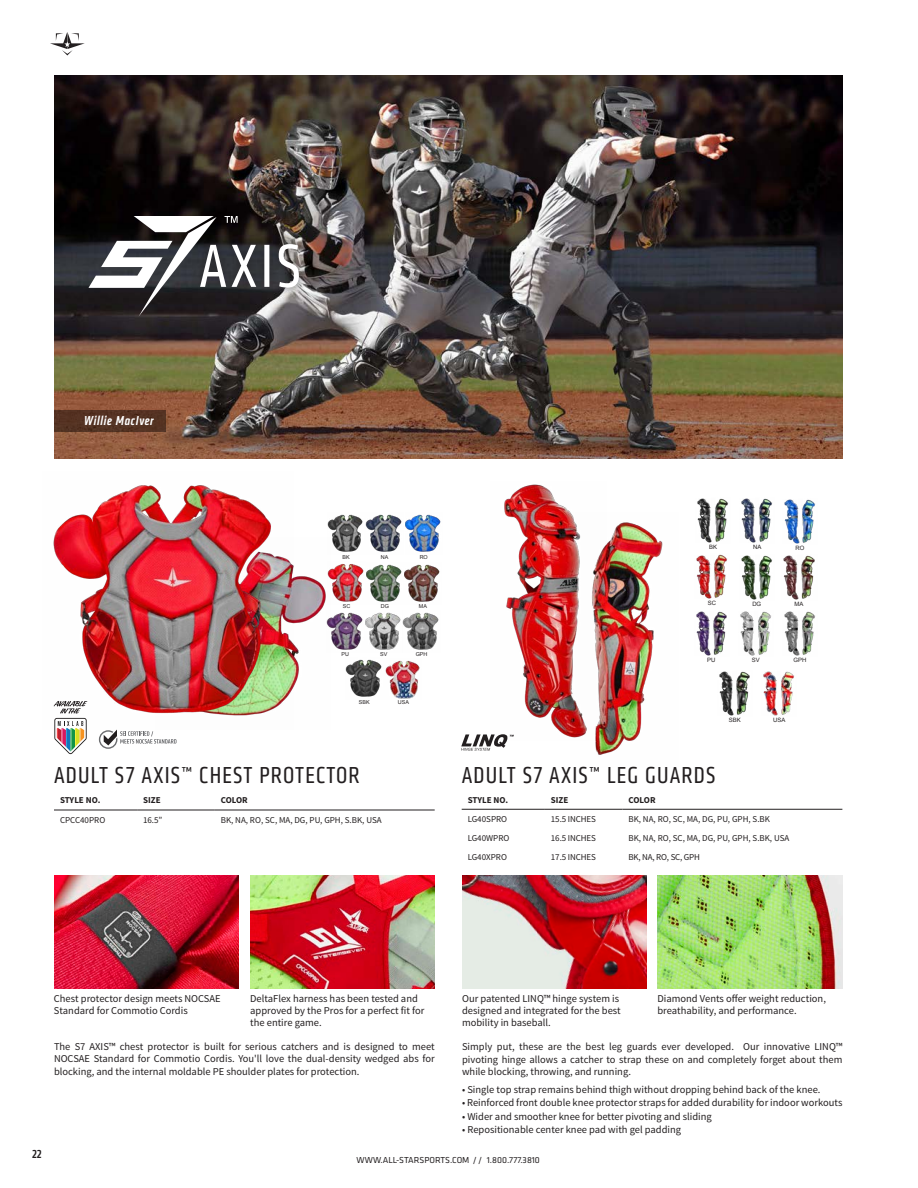
<style>
.page{position:relative;width:918px;height:1188px;background:#fff}
.page>*{position:absolute;margin:0;border:0;box-sizing:border-box;transform-origin:0 0}
.t1{font:24px "Klavika Condensed";letter-spacing:.05em;color:#231f20}
.t2{font:italic 500 13.5px "Klavika Condensed";letter-spacing:.05em;color:#fff}
.t3{font:500 12px "Klavika Condensed";color:#231f20}
.t4{font:10.5px/12px "Source Sans Pro";color:#231f20}
.t5{font:9px "Source Sans Pro";color:#231f20}
.t6{font:9px "Klavika";color:#231f20}
.t7{font:700 9px "Source Sans Pro";color:#231f20}
.t8{font:9px "Source Sans Pro";letter-spacing:-.02em;color:#231f20}
.t9{font:6px "Arial";color:#231f20}
.t10{font:5.4px "Arial";color:#231f20}
</style>
<div class="page">
<svg style="left:50px;top:32px;width:35px;height:23px"></svg>
<img style="left:294px;top:572px;width:34px;height:114px">
<img style="left:53px;top:485px;width:241px;height:245px">
<svg style="left:461px;top:734px;width:46px;height:17px"></svg>
<svg style="left:99px;top:730px;width:78px;height:19px"></svg>
<svg style="left:54px;top:701px;width:33px;height:53px"></svg>
<hr style="left:54px;top:810px;width:83px;height:1px;background:#231f20">
<hr style="left:137px;top:810px;width:78px;height:1px;background:#231f20">
<hr style="left:215px;top:810px;width:220px;height:1px;background:#231f20">
<hr style="left:462px;top:809px;width:83px;height:1px;background:#231f20">
<hr style="left:545px;top:809px;width:78px;height:1px;background:#231f20">
<hr style="left:623px;top:809px;width:219px;height:1px;background:#231f20">
<img style="left:54px;top:76px;width:789px;height:383px">
<img style="left:490px;top:484px;width:81px;height:257px">
<img style="left:571px;top:513px;width:92px;height:242px">
<img style="left:462px;top:875px;width:185px;height:114px">
<img style="left:54px;top:875px;width:185px;height:114px">
<img style="left:657px;top:875px;width:185px;height:114px">
<img style="left:250px;top:875px;width:185px;height:114px">
<img style="left:697px;top:499px;width:14px;height:43px">
<img style="left:711px;top:498px;width:17px;height:44px">
<img style="left:741px;top:499px;width:14px;height:43px">
<img style="left:755px;top:498px;width:17px;height:44px">
<img style="left:740px;top:612px;width:14px;height:43px">
<img style="left:754px;top:611px;width:17px;height:44px">
<img style="left:784px;top:500px;width:14px;height:43px">
<img style="left:798px;top:499px;width:17px;height:45px">
<img style="left:784px;top:612px;width:14px;height:43px">
<img style="left:798px;top:611px;width:17px;height:45px">
<img style="left:696px;top:555px;width:15px;height:44px">
<img style="left:711px;top:554px;width:16px;height:44px">
<img style="left:719px;top:672px;width:14px;height:43px">
<img style="left:733px;top:671px;width:17px;height:44px">
<img style="left:741px;top:556px;width:14px;height:43px">
<img style="left:755px;top:555px;width:17px;height:45px">
<img style="left:783px;top:556px;width:15px;height:43px">
<img style="left:798px;top:555px;width:17px;height:44px">
<img style="left:696px;top:612px;width:14px;height:43px">
<img style="left:710px;top:611px;width:17px;height:44px">
<img style="left:763px;top:672px;width:14px;height:43px">
<img style="left:777px;top:671px;width:17px;height:44px">
<img style="left:327px;top:514px;width:75px;height:38px">
<img style="left:405px;top:514px;width:36px;height:38px">
<img style="left:328px;top:564px;width:112px;height:38px">
<img style="left:327px;top:610px;width:112px;height:42px">
<img style="left:346px;top:659px;width:74px;height:40px">
<div style="left:191px;top:235px;width:118px;height:62px;background:#231f20;opacity:.75"></div>
<svg style="left:88px;top:216px;width:211px;height:101px"></svg>
<div style="left:54px;top:411px;width:112px;height:21px;background:#543323"></div>
<p class="t2" style="left:84px;top:413px;width:71px">Willie MacIver</p>
<p class="t9" style="left:709px;top:543px;width:9px">BK</p>
<p class="t9" style="left:753px;top:543px;width:10px">NA</p>
<p class="t9" style="left:796px;top:544px;width:10px">RO</p>
<p class="t10" style="left:342px;top:553px;width:9px">BK</p>
<p class="t10" style="left:381px;top:553px;width:9px">NA</p>
<p class="t10" style="left:420px;top:554px;width:10px">RO</p>
<p class="t10" style="left:343px;top:603px;width:9px">SC</p>
<p class="t10" style="left:381px;top:603px;width:10px">DG</p>
<p class="t10" style="left:419px;top:603px;width:10px">MA</p>
<p class="t9" style="left:708px;top:599px;width:10px">SC</p>
<p class="t9" style="left:752px;top:600px;width:10px">DG</p>
<p class="t9" style="left:795px;top:600px;width:10px">MA</p>
<p class="t10" style="left:342px;top:651px;width:9px">PU</p>
<p class="t10" style="left:380px;top:651px;width:9px">SV</p>
<p class="t10" style="left:416px;top:651px;width:13px">GPH</p>
<p class="t9" style="left:707px;top:656px;width:10px">PU</p>
<p class="t9" style="left:752px;top:656px;width:9px">SV</p>
<p class="t9" style="left:794px;top:656px;width:14px">GPH</p>
<p class="t10" style="left:359px;top:699px;width:12px">SBK</p>
<p class="t10" style="left:398px;top:699px;width:13px">USA</p>
<p class="t9" style="left:729px;top:716px;width:13px">SBK</p>
<p class="t9" style="left:773px;top:716px;width:14px">USA</p>
<p class="t1" style="left:54px;top:761px;width:307px">ADULT S7 AXIS™ CHEST PROTECTOR</p>
<p class="t1" style="left:462px;top:761px;width:255px">ADULT S7 AXIS™ LEG GUARDS</p>
<p class="t7" style="left:60px;top:795px;width:42px">STYLE NO.</p>
<p class="t7" style="left:143px;top:795px;width:19px">SIZE</p>
<p class="t7" style="left:221px;top:795px;width:29px">COLOR</p>
<p class="t5" style="left:60px;top:815px;width:47px">CPCC40PRO</p>
<p class="t5" style="left:143px;top:815px;width:21px">16.5”</p>
<p class="t5" style="left:221px;top:815px;width:162px">BK, NA, RO, SC, MA, DG, PU, GPH, S.BK, USA</p>
<p class="t7" style="left:468px;top:794px;width:42px">STYLE NO.</p>
<p class="t7" style="left:551px;top:794px;width:19px">SIZE</p>
<p class="t7" style="left:629px;top:794px;width:29px">COLOR</p>
<p class="t5" style="left:468px;top:814px;width:41px">LG40SPRO</p>
<p class="t5" style="left:551px;top:814px;width:47px">15.5 INCHES</p>
<p class="t5" style="left:629px;top:814px;width:143px">BK, NA, RO, SC, MA, DG, PU, GPH, S.BK</p>
<p class="t5" style="left:468px;top:833px;width:43px">LG40WPRO</p>
<p class="t5" style="left:551px;top:833px;width:47px">16.5 INCHES</p>
<p class="t5" style="left:629px;top:833px;width:162px">BK, NA, RO, SC, MA, DG, PU, GPH, S.BK, USA</p>
<p class="t5" style="left:468px;top:851px;width:41px">LG40XPRO</p>
<p class="t5" style="left:551px;top:851px;width:47px">17.5 INCHES</p>
<p class="t8" style="left:629px;top:851px;width:73px">BK, NA, RO, SC, GPH</p>
<p class="t3" style="left:32px;top:1147px;width:11px">22</p>
<p class="t4" style="left:54px;top:992px;width:168px">Chest protector design meets NOCSAE<br>Standard for Commotio Cordis</p>
<p class="t4" style="left:657px;top:993px;width:170px">Diamond Vents offer weight reduction, breathability, and performance.</p>
<p class="t4" style="left:250px;top:992px;width:176px">DeltaFlex harness has been tested and approved by the Pros for a perfect fit for the entire game.</p>
<p class="t4" style="left:462px;top:992px;width:160px">Our patented LINQ™ hinge system is designed and integrated for the best mobility in baseball.</p>
<p class="t4" style="left:54px;top:1040px;width:382px;line-height:12.6px;text-align:justify">The S7 AXIS™ chest protector is built for serious catchers and is designed to meet NOCSAE Standard for Commotio Cordis. You'll love the dual-density wedged abs for blocking, and the internal moldable PE shoulder plates for protection.</p>
<p class="t4" style="left:462px;top:1040px;width:382px;line-height:12.6px;text-align:justify">Simply put, these are the best leg guards ever developed. Our innovative LINQ™ pivoting hinge allows a catcher to strap these on and completely forget about them while blocking, throwing, and running.</p>
<p class="t4" style="left:462px;top:1083px;width:360px">• Single top strap remains behind thigh without dropping behind back of the knee.</p>
<p class="t4" style="left:462px;top:1097px;width:382px">• Reinforced front double knee protector straps for added durability for indoor workouts</p>
<p class="t4" style="left:462px;top:1110px;width:251px">• Wider and smoother knee for better pivoting and sliding</p>
<p class="t4" style="left:462px;top:1124px;width:221px">• Repositionable center knee pad with gel padding</p>
<p class="t6" style="left:356px;top:1154px;width:185px">WWW.ALL-STARSPORTS.COM / / 1.800.777.3810</p>
</div>
